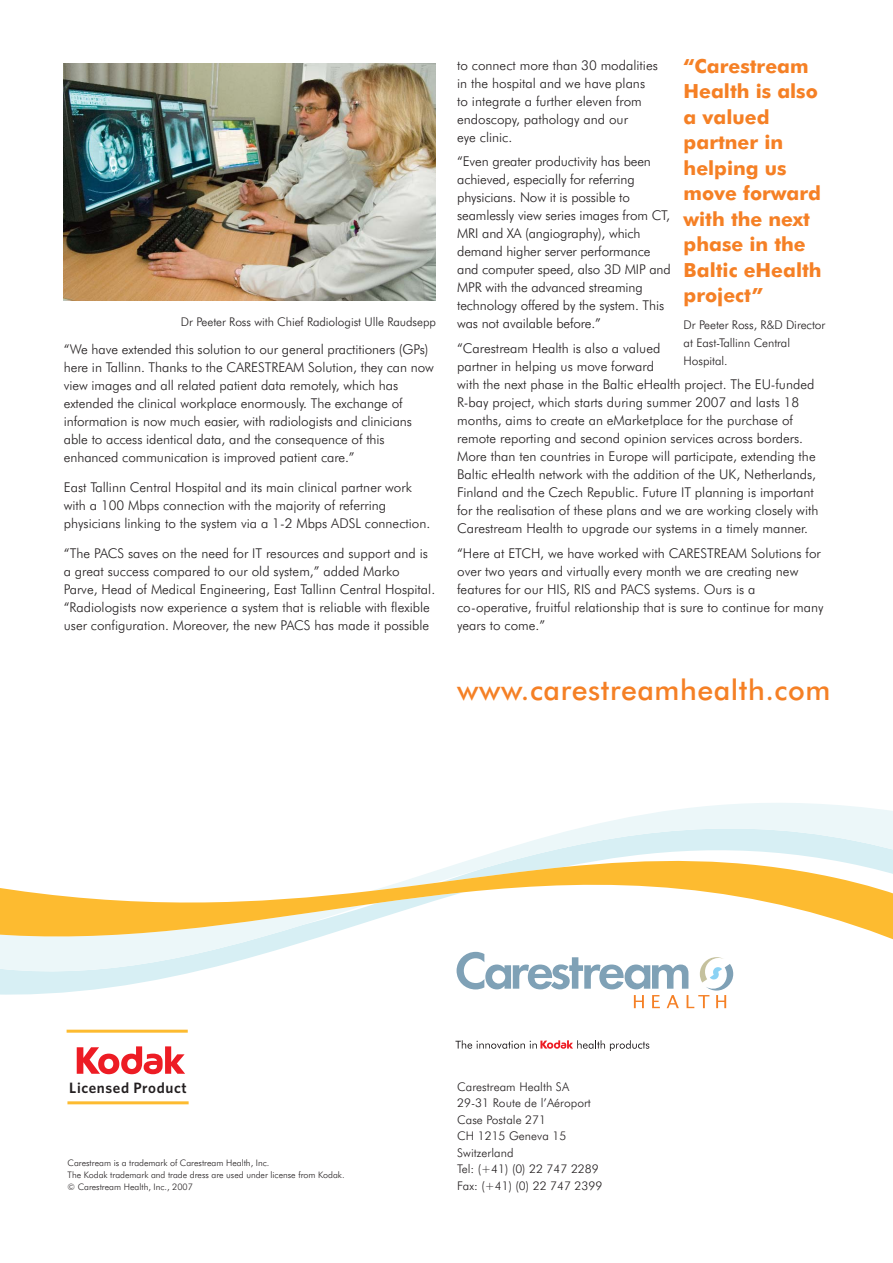
<style>
.page{position:relative;width:893px;height:1263px;background:#fff}
.page>*{position:absolute;margin:0;border:0;box-sizing:border-box;transform-origin:0 0}
.t1{font:500 28.5px "Futura BT";letter-spacing:.02em;color:#f58025}
.t2{font:700 19.5px/25.5px "Futura BT";color:#f58025}
.t3{font:600 15px "Whitney";letter-spacing:.04em;color:#231f20}
.t4{font:300 13.5px/18px "Futura BT";color:#231f20}
.t5{font:300 12px/16.5px "Futura BT";letter-spacing:-.005em;color:#231f20}
.t6{font:300 9px/12px "Futura BT";color:#231f20}
</style>
<div class="page">
<svg style="left:0;top:982px;width:143px;height:13px;fill:#d7eff4"></svg>
<svg style="left:480px;top:803px;width:412px;height:54px"></svg>
<svg style="left:0;top:948px;width:283px;height:34px"></svg>
<svg style="left:0;top:857px;width:892px;height:91px"></svg>
<svg style="left:77px;top:1046px;width:108px;height:28px"></svg>
<hr style="left:67px;top:1030px;width:121px;height:3px;background:#fdbb30">
<hr style="left:67px;top:1101px;width:122px;height:3px;background:#fdbb30">
<svg style="left:456px;top:952px;width:277px;height:56px"></svg>
<svg style="left:455px;top:1040px;width:194px;height:11px"></svg>
<img style="left:64px;top:64px;width:372px;height:236px">
<p class="t5" style="left:181px;top:314px;width:256px">Dr Peeter Ross with Chief Radiologist Ulle Raudsepp</p>
<p class="t4" style="left:64px;top:342px;width:372px">“We have extended this solution to our general practitioners (GPs) here in Tallinn. Thanks to the CARESTREAM Solution, they can now view images and all related patient data remotely, which has extended the clinical workplace enormously. The exchange of information is now much easier, with radiologists and clinicians able to access identical data, and the consequence of this enhanced communication is improved patient care.”</p>
<p class="t4" style="left:64px;top:479px;width:368px">East Tallinn Central Hospital and its main clinical partner work with a 100 Mbps connection with the majority of referring physicians linking to the system via a 1-2 Mbps ADSL connection.</p>
<p class="t4" style="left:64px;top:545px;width:373px">“The PACS saves on the need for IT resources and support and is a great success compared to our old system,” added Marko Parve, Head of Medical Engineering, East Tallinn Central Hospital. “Radiologists now experience a system that is reliable with flexible user configuration. Moreover, the new PACS has made it possible</p>
<h2 class="t2" style="left:683px;top:55px;width:140px">“Carestream<br>Health is also a valued partner in helping us move forward with the next phase in the<br>Baltic eHealth project”</h2>
<p class="t5" style="left:683px;top:316px;width:143px;line-height:18px">Dr Peeter Ross, R&amp;D Director at East-Tallinn Central<br>Hospital.</p>
<p class="t4" style="left:457px;top:57px;width:202px">to connect more than 30 modalities in the hospital and we have plans to integrate a further eleven from endoscopy, pathology and our<br>eye clinic.</p>
<p class="t4" style="left:457px;top:154px;width:215px">“Even greater productivity has been achieved, especially for referring physicians. Now it is possible to seamlessly view series images from CT, MRI and XA (angiography), which demand higher server performance and computer speed, also 3D MIP and MPR with the advanced streaming technology offered by the system. This was not available before.”</p>
<p class="t4" style="left:457px;top:341px;width:363px">“Carestream Health is also a valued<br>partner in helping us move forward<br>with the next phase in the Baltic eHealth project. The EU-funded R-bay project, which starts during summer 2007 and lasts 18 months, aims to create an eMarketplace for the purchase of remote reporting and second opinion services across borders.<br>More than ten countries in Europe will participate, extending the Baltic eHealth network with the addition of the UK, Netherlands, Finland and the Czech Republic. Future IT planning is important for the realisation of these plans and we are working closely with Carestream Health to upgrade our systems in a timely manner.</p>
<p class="t4" style="left:457px;top:545px;width:368px">“Here at ETCH, we have worked with CARESTREAM Solutions for over two years and virtually every month we are creating new features for our HIS, RIS and PACS systems. Ours is a co-operative, fruitful relationship that is sure to continue for many years to come.”</p>
<h1 class="t1" style="left:457px;top:679px;width:375px">www.carestreamhealth.com</h1>
<p class="t3" style="left:69px;top:1082px;width:119px">Licensed Product</p>
<p class="t5" style="left:457px;top:1079px;width:147px">Carestream Health SA<br>29-31 Route de l’Aéroport<br>Case Postale 271<br>CH 1215 Geneva 15<br>Switzerland<br>Tel: (+41) (0) 22 747 2289<br>Fax: (+41) (0) 22 747 2399</p>
<p class="t6" style="left:68px;top:1158px;width:279px">Carestream is a trademark of Carestream Health, Inc.<br>The Kodak trademark and trade dress are used under license from Kodak. © Carestream Health, Inc., 2007</p>
</div>
